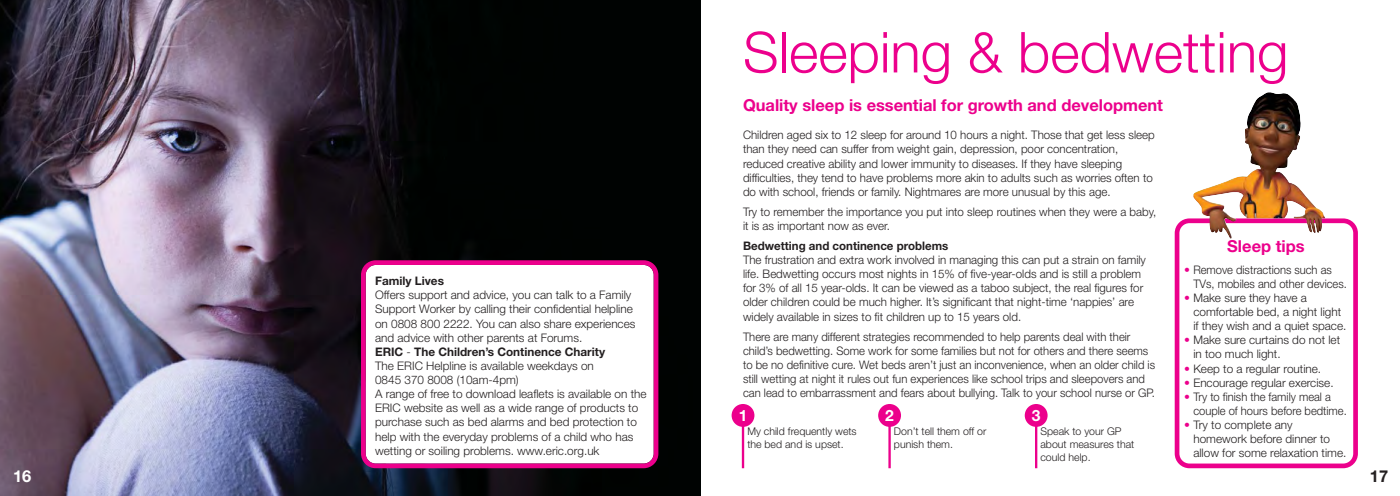
<style>
.page{position:relative;width:1400px;height:496px;background:#fff}
.page>*{position:absolute;margin:0;border:0;box-sizing:border-box;transform-origin:0 0}
.t1{font:300 56.38px "Helvetica Neue";color:#ec008c}
.t2{font:700 16.5px "Helvetica Neue";color:#ec008c}
.t3{font:700 16.5px "Helvetica Neue";color:#fff}
.t4{font:700 16.5px "Helvetica Neue";color:#231f20}
.t5{font:700 15.5px "Helvetica Neue";color:#fff}
.t6{font:300 11.75px/14.1px "Helvetica Neue";color:#231f20}
.t7{font:300 11.75px/14.1px "Helvetica Neue";color:#231f20;scale:.96 1}
.t8{font:300 11.75px/14.1px "Helvetica Neue";color:#231f20;scale:.95 1}
.t9{font:700 11.75px "Helvetica Neue";color:#231f20}
.t10{font:300 10.62px/12.9px "Helvetica Neue";color:#231f20}
.s1{font-weight:700}
.s2{color:#ec008c}
</style>
<div class="page">
<img style="left:0;top:0;width:701px;height:495px">
<hr style="left:742px;top:419px;width:2px;height:48px;background:#ec008c">
<div style="left:731px;top:403px;width:23px;height:23px;background:#ec008c;border-radius:50%"></div>
<hr style="left:888px;top:419px;width:3px;height:48px;background:#ec008c">
<div style="left:878px;top:403px;width:23px;height:23px;background:#ec008c;border-radius:50%"></div>
<hr style="left:1035px;top:419px;width:2px;height:48px;background:#ec008c">
<div style="left:1025px;top:403px;width:22px;height:23px;background:#ec008c;border-radius:50%"></div>
<svg style="left:1174px;top:218px;width:184px;height:249px"></svg>
<img style="left:1193px;top:138px;width:132px;height:101px">
<svg style="left:361px;top:260px;width:297px;height:207px"></svg>
<h2 class="t3" style="left:13px;top:469px;width:20px">16</h2>
<p class="t9" style="left:375px;top:276px;width:70px">Family Lives</p>
<p class="t6" style="left:375px;top:289px;width:273px">Offers support and advice, you can talk to a Family Support Worker by calling their confidential helpline on 0808 800 2222. You can also share experiences and advice with other parents at Forums.<br><span class="s1">ERIC</span> - <span class="s1">The Children’s Continence Charity<br></span>The ERIC Helpline is available weekdays on<br>0845 370 8008 (10am-4pm)<br>A range of free to download leaflets is available on the ERIC website as well as a wide range of products to purchase such as bed alarms and bed protection to help with the everyday problems of a child who has wetting or soiling problems. www.eric.org.uk</p>
<h1 class="t1" style="left:743px;top:32px;width:547px">Sleeping &amp; bedwetting</h1>
<h2 class="t2" style="left:743px;top:99px;width:421px">Quality sleep is essential for growth and development</h2>
<p class="t6" style="left:743px;top:129px;width:413px">Children aged six to 12 sleep for around 10 hours a night. Those that get less sleep than they need can suffer from weight gain, depression, poor concentration, reduced creative ability and lower immunity to diseases. If they have sleeping difficulties, they tend to have problems more akin to adults such as worries often to do with school, friends or family. Nightmares are more unusual by this age.</p>
<p class="t6" style="left:743px;top:205px;width:415px">Try to remember the importance you put into sleep routines when they were a baby, it is as important now as ever.</p>
<p class="t9" style="left:743px;top:241px;width:207px">Bedwetting and continence problems</p>
<p class="t6" style="left:743px;top:253px;width:404px">The frustration and extra work involved in managing this can put a strain on family life. Bedwetting occurs most nights in 15% of five-year-olds and is still a problem for 3% of all 15 year-olds. It can be viewed as a taboo subject, the real figures for older children could be much higher. It’s significant that night-time ‘nappies’ are widely available in sizes to fit children up to 15 years old.</p>
<p class="t7" style="left:743px;top:330px;width:431px">There are many different strategies recommended to help parents deal with their child’s bedwetting. Some work for some families but not for others and there seems to be no definitive cure. Wet beds aren’t just an inconvenience, when an older child is still wetting at night it rules out fun experiences like school trips and sleepovers and can lead to embarrassment and fears about bullying. Talk to your school nurse or GP.</p>
<h3 class="t5" style="left:739px;top:409px;width:10px">1</h3>
<h3 class="t5" style="left:885px;top:409px;width:10px">2</h3>
<h3 class="t5" style="left:1032px;top:409px;width:10px">3</h3>
<p class="t10" style="left:747px;top:425px;width:111px">My child frequently wets the bed and is upset.</p>
<p class="t10" style="left:894px;top:425px;width:94px">Don’t tell them off or punish them.</p>
<p class="t10" style="left:1040px;top:425px;width:95px">Speak to your GP about measures that could help.</p>
<h2 class="t2" style="left:1227px;top:240px;width:79px">Sleep tips</h2>
<p class="t8" style="left:1193px;top:263px;width:163px;text-indent:-9px"><span class="s2">•</span> Remove distractions such as<br>TVs, mobiles and other devices.</p>
<p class="t6" style="left:1193px;top:291px;width:154px;text-indent:-9px"><span class="s2">•</span> Make sure they have a comfortable bed, a night light if they wish and a quiet space.</p>
<p class="t6" style="left:1193px;top:334px;width:148px;text-indent:-9px"><span class="s2">•</span> Make sure curtains do not let in too much light.</p>
<p class="t6" style="left:1184px;top:362px;width:138px"><span class="s2">•</span> Keep to a regular routine.</p>
<p class="t6" style="left:1184px;top:376px;width:151px"><span class="s2">•</span> Encourage regular exercise.</p>
<p class="t8" style="left:1193px;top:390px;width:163px;text-indent:-9px"><span class="s2">•</span> Try to finish the family meal a couple of hours before bedtime.</p>
<p class="t6" style="left:1193px;top:418px;width:155px;text-indent:-9px"><span class="s2">•</span> Try to complete any homework before dinner to allow for some relaxation time.</p>
<h2 class="t4" style="left:1370px;top:469px;width:20px">17</h2>
</div>
